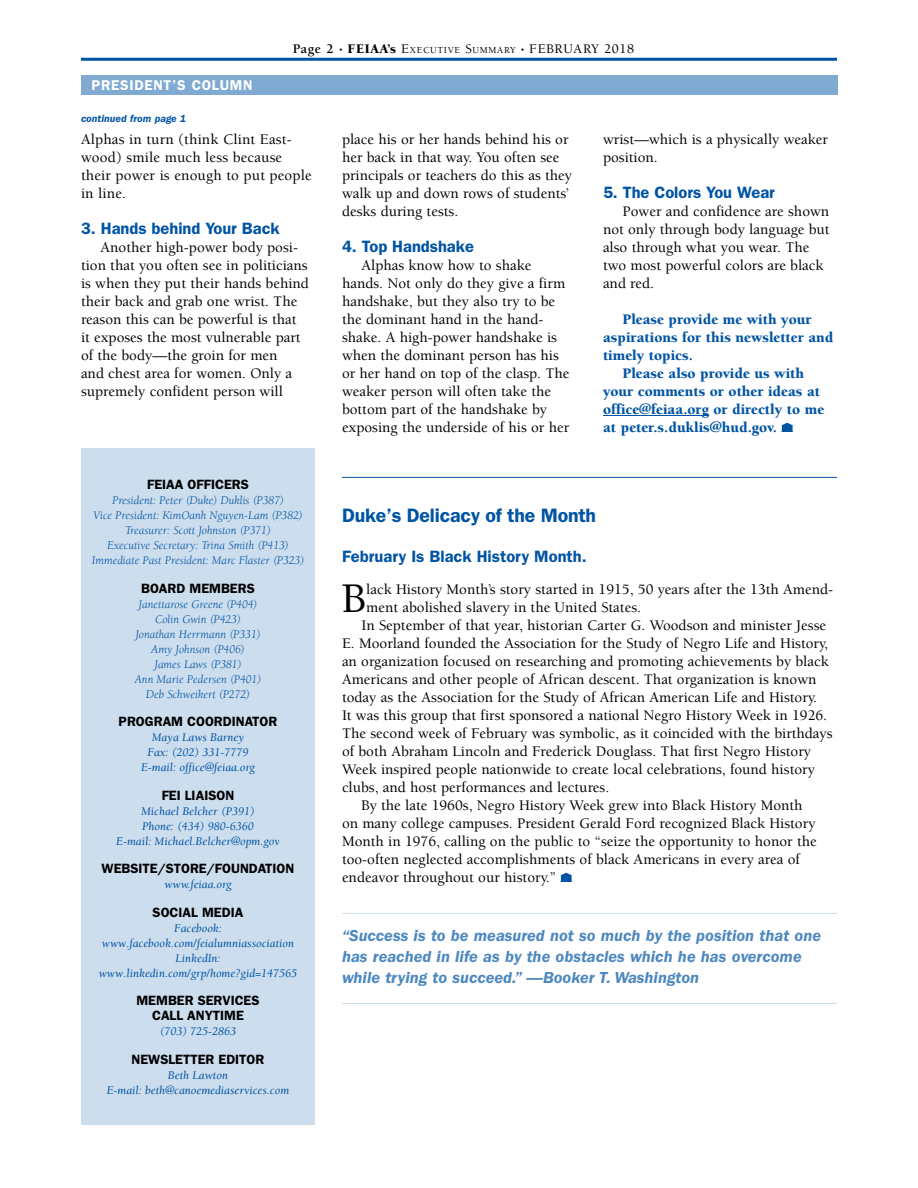
<style>
.page{position:relative;width:918px;height:1188px;background:#fff}
.page>*{position:absolute;margin:0;border:0;box-sizing:border-box;transform-origin:0 0}
.DropCap{font:500 43.35px "Berkeley";color:#000}
.HeadA{font:600 19.5px "Franklin Gothic";letter-spacing:-.01em;color:#0054a4}
.Pull_Quote{font:italic 600 16.5px/21px "Franklin Gothic";color:#4d88bf}
.HeadB{font:600 16.5px "Franklin Gothic";color:#0054a4}
.Body_copy{font:500 15px/18px "Berkeley";color:#000}
.Body_copy-2{font:900 15px/18px "Berkeley";color:#0054a4}
.DropCap-2{font:500 15px/18px "Berkeley";color:#000}
.HeadDept{font:600 14.25px "Franklin Gothic";letter-spacing:.05em;color:#fff}
.zMast1{font:600 13.5px/15px "Franklin Gothic";color:#000;text-align:center}
.zMast3{font:italic 12px/15px "Berkeley";color:#0054a4;text-align:center}
.zMast3-2{font:italic 12px/15px "Berkeley";color:#0054a4;text-align:center}
.zContinuedFrom{font:italic 600 10.5px "Franklin Gothic";color:#0054a4}
.t1{font:500 9.45px "Berkeley";letter-spacing:.07em;color:#000}
.s1{font-weight:700;font-size:13.5px}
.s2{font-size:7.5px}
.s3{font-weight:900;font-size:13.5px}
.s4{font-size:13.5px}
</style>
<div class="page">
<hr style="left:81px;top:58px;width:756px;height:3px;background:#0054a4">
<div style="left:81px;top:448px;width:234px;height:677px;background:#ccdded"></div>
<div style="left:81px;top:75px;width:756px;height:19px;background:#80aad1"></div>
<hr style="left:342px;top:913px;width:495px;height:1px;background:#ccdded">
<hr style="left:342px;top:1003px;width:495px;height:1px;background:#ccdded">
<svg style="left:560px;top:873px;width:12px;height:9px"></svg>
<hr style="left:342px;top:477px;width:495px;height:1px;background:#0054a4">
<hr style="left:603px;top:415px;width:106px;height:1px;background:#0054a4">
<svg style="left:781px;top:423px;width:12px;height:9px"></svg>
<p class="t1" style="left:293px;top:45px;width:343px"><span class="s1">Page 2</span> <span class="s2">•</span> <span class="s3">FEIAA’s</span> <span class="s4">E</span>XECUTIVE <span class="s4">S</span>UMMARY <span class="s2">•</span> <span class="s4">FEBRUARY 2018</span></p>
<p class="HeadDept" style="left:92px;top:77px;width:163px">PRESIDENT’S COLUMN</p>
<p class="zContinuedFrom" style="left:81px;top:112px;width:107px">continued from page 1</p>
<p class="Body_copy" style="left:81px;top:131px;width:232px">Alphas in turn (think Clint East&shy;wood) smile much less because their power is enough to put people in line.</p>
<p class="HeadB" style="left:81px;top:219px;width:200px">3. Hands behind Your Back</p>
<p class="Body_copy" style="left:81px;top:239px;width:229px;text-indent:20px">Another high-power body posi&shy;tion that you often see in politicians is when they put their hands behind their back and grab one wrist. The reason this can be powerful is that it exposes the most vulnerable part of the body—the groin for men<br>and chest area for women. Only a supremely confident person will</p>
<p class="zMast1" style="left:147px;top:477px;width:103px">FEIAA OFFICERS</p>
<p class="zMast3" style="left:112px;top:494px;width:173px">President: Peter (Duke) Duklis (P387)</p>
<p class="zMast3" style="left:93px;top:509px;width:211px">Vice President: KimOanh Nguyen-Lam (P382)</p>
<p class="zMast3" style="left:125px;top:524px;width:147px">Treasurer: Scott Johnston (P371)</p>
<p class="zMast3" style="left:92px;top:539px;width:214px">Executive Secretary: Trina Smith (P413)<br>Immediate Past President: Marc Flaster (P323)</p>
<p class="zMast1" style="left:141px;top:580px;width:115px">BOARD MEMBERS</p>
<p class="zMast3" style="left:139px;top:597px;width:120px">Janettarose Greene (P404)</p>
<p class="zMast3" style="left:155px;top:612px;width:87px">Colin Gwin (P423)</p>
<p class="zMast3" style="left:135px;top:627px;width:127px">Jonathan Herrmann (P331)</p>
<p class="zMast3" style="left:151px;top:642px;width:95px">Amy Johnson (P406)</p>
<p class="zMast3" style="left:154px;top:657px;width:89px">James Laws (P381)</p>
<p class="zMast3" style="left:135px;top:672px;width:128px">Ann Marie Pedersen (P401)</p>
<p class="zMast3" style="left:146px;top:687px;width:106px">Deb Schweikert (P272)</p>
<p class="zMast1" style="left:119px;top:714px;width:160px">PROGRAM COORDINATOR</p>
<p class="zMast3-2" style="left:152px;top:730px;width:94px">Maya Laws Barney</p>
<p class="zMast3-2" style="left:141px;top:745px;width:115px">Fax: (202) 331-7779<br>E-mail: office@feiaa.org</p>
<p class="zMast1" style="left:162px;top:787px;width:74px">FEI LIAISON</p>
<p class="zMast3-2" style="left:141px;top:804px;width:115px">Michael Belcher (P391)</p>
<p class="zMast3-2" style="left:142px;top:819px;width:113px">Phone: (434) 980-6360</p>
<p class="zMast3-2" style="left:116px;top:834px;width:165px">E-mail: Michael.Belcher@opm.gov</p>
<p class="zMast1" style="left:102px;top:861px;width:194px">WEBSITE/STORE/FOUNDATION</p>
<p class="zMast3-2" style="left:164px;top:877px;width:69px">www.feiaa.org</p>
<p class="zMast1" style="left:153px;top:904px;width:92px">SOCIAL MEDIA</p>
<p class="zMast3-2" style="left:174px;top:921px;width:49px">Facebook:</p>
<p class="zMast3-2" style="left:102px;top:936px;width:194px">www.facebook.com/feialumniassociation</p>
<p class="zMast3-2" style="left:175px;top:951px;width:47px">LinkedIn:</p>
<p class="zMast3-2" style="left:99px;top:966px;width:200px">www.linkedin.com/grp/home?gid=147565</p>
<p class="zMast1" style="left:136px;top:993px;width:125px">MEMBER SERVICES<br>CALL ANYTIME</p>
<p class="zMast3-2" style="left:160px;top:1024px;width:78px">(703) 725-2863</p>
<p class="zMast1" style="left:132px;top:1051px;width:134px">NEWSLETTER EDITOR</p>
<p class="zMast3-2" style="left:168px;top:1068px;width:62px">Beth Lawton</p>
<p class="zMast3-2" style="left:107px;top:1083px;width:184px">E-mail: beth@canoemediaservices.com</p>
<p class="Body_copy" style="left:342px;top:131px;width:232px">place his or her hands behind his or her back in that way. You often see principals or teachers do this as they walk up and down rows of students’ desks during tests.</p>
<p class="HeadB" style="left:342px;top:237px;width:134px">4. Top Handshake</p>
<p class="Body_copy" style="left:342px;top:257px;width:229px;text-indent:20px">Alphas know how to shake hands. Not only do they give a firm handshake, but they also try to be the dominant hand in the hand&shy;shake. A high-power handshake is when the dominant person has his or her hand on top of the clasp. The weaker person will often take the bottom part of the handshake by exposing the underside of his or her</p>
<p class="Body_copy" style="left:603px;top:131px;width:227px">wrist—which is a physically weaker position.</p>
<p class="HeadB" style="left:603px;top:183px;width:173px">5. The Colors You Wear</p>
<p class="Body_copy" style="left:603px;top:203px;width:228px;text-indent:20px">Power and confidence are shown not only through body language but also through what you wear. The two most powerful colors are black and red.</p>
<p class="Body_copy-2" style="left:603px;top:311px;width:232px;text-indent:20px">Please provide me with your aspirations for this newsletter and timely topics.</p>
<p class="Body_copy-2" style="left:603px;top:365px;width:223px;text-indent:20px">Please also provide us with your comments or other ideas at office@feiaa.org or directly to me at peter.s.duklis@hud.gov.</p>
<p class="HeadA" style="left:342px;top:503px;width:256px">Duke’s Delicacy of the Month</p>
<p class="HeadB" style="left:342px;top:547px;width:246px">February Is Black History Month.</p>
<p class="DropCap" style="left:342px;top:575px;width:25px">B</p>
<p class="DropCap-2" style="left:366px;top:581px;width:468px">lack History Month’s story started in 1915, 50 years after the 13th Amend&shy;ment abolished slavery in the United States.</p>
<p class="Body_copy" style="left:342px;top:617px;width:492px;text-indent:20px">In September of that year, historian Carter G. Woodson and minister Jesse E. Moorland founded the Association for the Study of Negro Life and History, an organization focused on researching and promoting achievements by black Americans and other people of African descent. That organization is known today as the Association for the Study of African American Life and History.<br>It was this group that first sponsored a national Negro History Week in 1926.<br>The second week of February was symbolic, as it coincided with the birthdays of both Abraham Lincoln and Frederick Douglass. That first Negro History Week inspired people nationwide to create local celebrations, found history clubs, and host performances and lectures.</p>
<p class="Body_copy" style="left:342px;top:797px;width:476px;text-indent:20px">By the late 1960s, Negro History Week grew into Black History Month on many college campuses. President Gerald Ford recognized Black History Month in 1976, calling on the public to “seize the opportunity to honor the too-often neglected accomplishments of black Americans in every area of endeavor throughout our history.”</p>
<p class="Pull_Quote" style="left:342px;top:925px;width:481px">“Success is to be measured not so much by the position that one has reached in life as by the obstacles which he has overcome while trying to succeed.” —Booker T. Washington</p>
</div>
